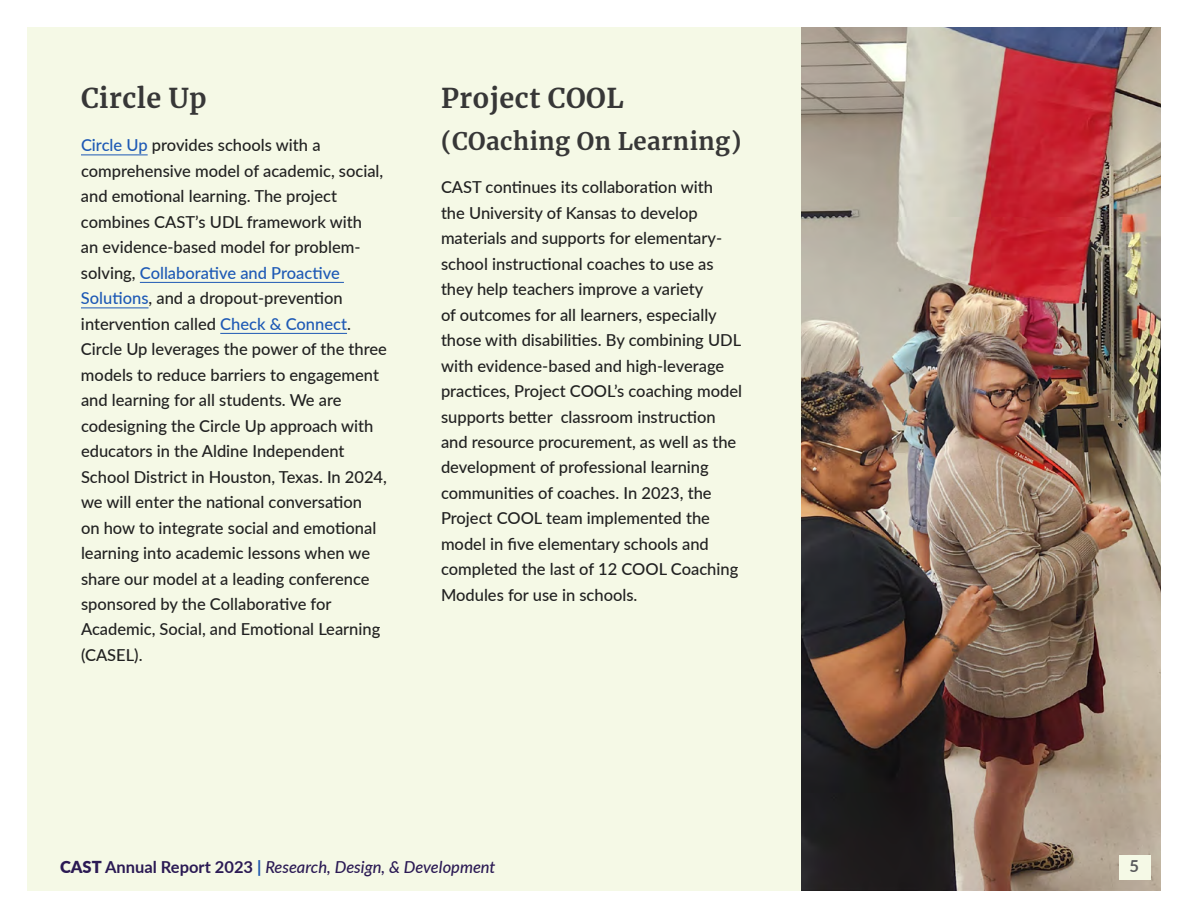
<style>
.page{position:relative;width:1188px;height:918px;background:#fff}
.page>*{position:absolute;margin:0;border:0;box-sizing:border-box;transform-origin:0 0}
.t1{font:700 27px "Merriweather";letter-spacing:.02em;color:#373737}
.t2{font:700 24px "Merriweather";letter-spacing:.02em;color:#373737}
.t3{font:500 16.5px/25.5px "Lato";color:#212121}
.t4{font:italic 500 16.5px "Lato";color:#2b1a54}
.t5{font:700 16.5px "Lato";color:#58595b}
.s1{color:#1d59b5}
.s2{font-weight:900;font-style:normal}
.s3{font-weight:700;font-style:normal}
.s4{font-weight:800;font-style:normal;color:#1f59b0}
</style>
<div class="page">
<div style="left:27px;top:27px;width:1134px;height:864px;background:#f5f9e6"></div>
<hr style="left:81px;top:155px;width:67px;height:1px;background:#1d59b5">
<hr style="left:140px;top:282px;width:204px;height:1px;background:#1d59b5">
<hr style="left:81px;top:308px;width:68px;height:1px;background:#1d59b5">
<hr style="left:220px;top:333px;width:127px;height:1px;background:#1d59b5">
<img style="left:801px;top:27px;width:360px;height:864px">
<div style="left:1119px;top:855px;width:31px;height:24px;background:#f5f9e6"></div>
<h3 class="t1" style="left:81px;top:79px;width:127px">Circle Up</h3>
<p class="t3" style="left:81px;top:132px;width:308px"><span class="s1">Circle Up</span> provides schools with a comprehensive model of academic, social, and emotional learning. The project combines CAST’s UDL framework with<br>an evidence-based model for problem&shy;solving, <span class="s1">Collaborative and Proactive Solutions</span>, and a dropout-prevention intervention called <span class="s1">Check &amp; Connect</span>.<br>Circle Up leverages the power of the three models to reduce barriers to engagement and learning for all students. We are codesigning the Circle Up approach with educators in the Aldine Independent School District in Houston, Texas. In 2024, we will enter the national conversation<br>on how to integrate social and emotional learning into academic lessons when we share our model at a leading conference sponsored by the Collaborative for Academic, Social, and Emotional Learning (CASEL).</p>
<h3 class="t1" style="left:441px;top:79px;width:184px">Project COOL</h3>
<h3 class="t2" style="left:441px;top:124px;width:302px">(COaching On Learning)</h3>
<p class="t3" style="left:441px;top:174px;width:303px">CAST continues its collaboration with<br>the University of Kansas to develop materials and supports for elementary&shy;school instructional coaches to use as they help teachers improve a variety<br>of outcomes for all learners, especially those with disabilities. By combining UDL with evidence-based and high-leverage practices, Project COOL’s coaching model supports better classroom instruction and resource procurement, as well as the development of professional learning communities of coaches. In 2023, the Project COOL team implemented the model in five elementary schools and completed the last of 12 COOL Coaching Modules for use in schools.</p>
<p class="t4" style="left:60px;top:855px;width:437px"><span class="s2">CAST</span> <span class="s3">Annual Report 2023</span> <span class="s4">|</span> Research, Design, &amp; Development</p>
<p class="t5" style="left:1130px;top:854px;width:11px">5</p>
</div>
